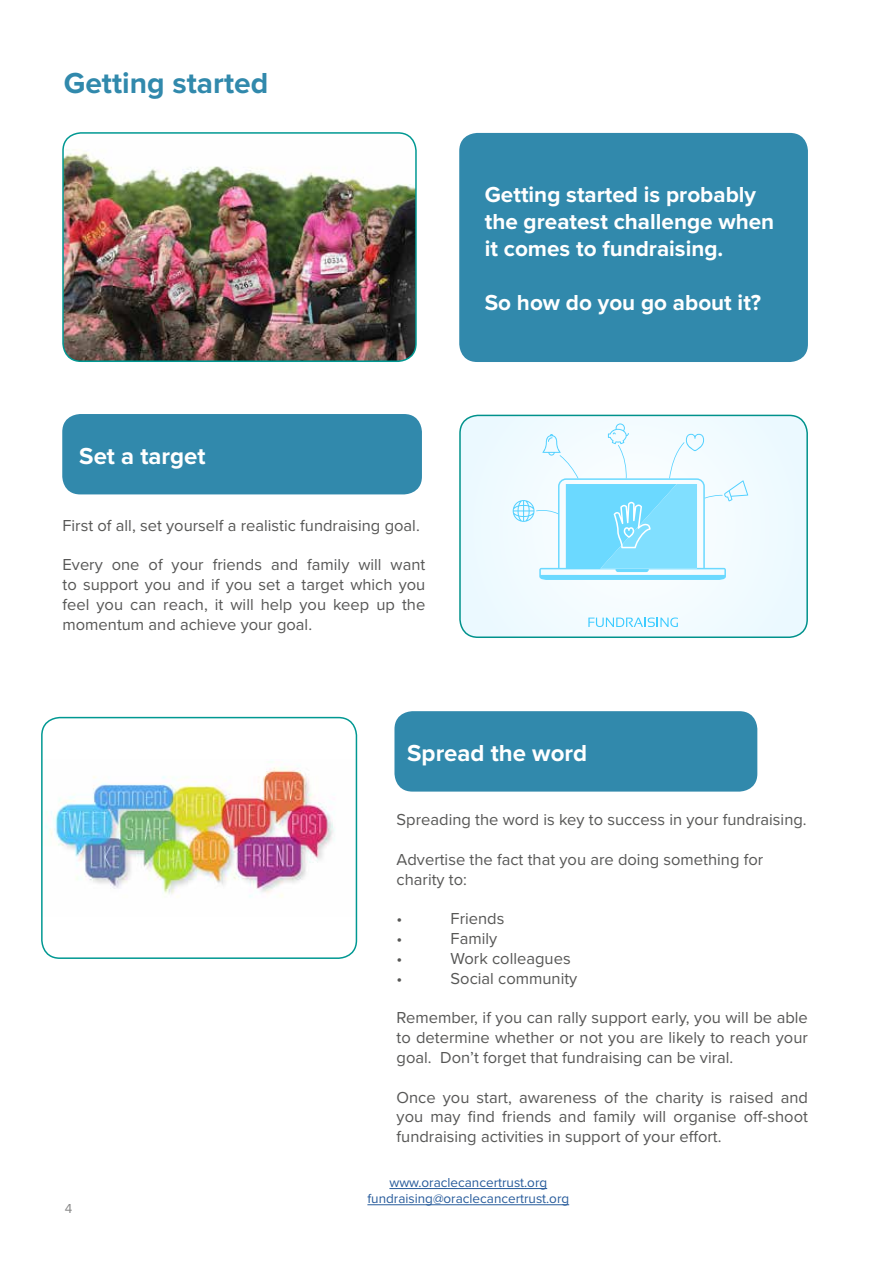
<style>
.page{position:relative;width:893px;height:1263px;background:#fff}
.page>*{position:absolute;margin:0;border:0;box-sizing:border-box;transform-origin:0 0}
.t1{font:700 30px "Proxima Nova";color:#3189ac}
.t2{font:700 24px "Proxima Nova";color:#fff}
.t3{font:700 22.5px/27px "Proxima Nova";color:#fff}
.t4{font:16.5px/19.8px "Proxima Nova";color:#575756;text-align:justify}
.t5{font:13.5px/16.2px "Proxima Nova";color:#275b9b;text-align:center}
.t6{font:13.5px "Proxima Nova";color:#878787}
</style>
<div class="page">
<hr style="left:389px;top:1188px;width:158px;height:1px;background:#275b9b">
<hr style="left:367px;top:1204px;width:202px;height:1px;background:#275b9b">
<img style="left:63px;top:133px;width:353px;height:228px">
<div style="left:62px;top:132px;width:355px;height:230px;border:2px solid #009892;border-radius:18px"></div>
<div style="left:62px;top:414px;width:360px;height:80px;background:#3189ac;border-radius:18px"></div>
<div style="left:394px;top:711px;width:363px;height:81px;background:#3189ac;border-radius:18px"></div>
<div style="left:459px;top:133px;width:349px;height:229px;background:#3189ac;border-radius:18px"></div>
<img style="left:45px;top:761px;width:290px;height:136px">
<div style="left:41px;top:717px;width:316px;height:242px;border:2px solid #009892;border-radius:18px"></div>
<div style="left:460px;top:415px;width:347px;height:222px;background:#effaff"></div>
<svg style="left:588px;top:617px;width:90px;height:10px"></svg>
<svg style="left:513px;top:423px;width:235px;height:157px"></svg>
<div style="left:459px;top:415px;width:349px;height:223px;border:2px solid #00928c;border-radius:18px"></div>
<h1 class="t1" style="left:64px;top:60px;width:206px">Getting started</h1>
<h2 class="t2" style="left:79px;top:438px;width:128px">Set a target</h2>
<p class="t4" style="left:63px;top:514px;width:359px">First of all, set yourself a realistic fundraising goal.</p>
<p class="t4" style="left:63px;top:554px;width:364px">Every one of your friends and family will want to support you and if you set a target which you feel you can reach, it will help you keep up the momentum and achieve your goal.</p>
<h3 class="t3" style="left:485px;top:181px;width:291px">Getting started is probably the greatest challenge when it comes to fundraising.</h3>
<h3 class="t3" style="left:485px;top:289px;width:278px">So how do you go about it?</h3>
<h2 class="t2" style="left:407px;top:735px;width:181px">Spread the word</h2>
<p class="t6" style="left:65px;top:1199px;width:9px">4</p>
<p class="t4" style="left:397px;top:809px;width:412px">Spreading the word is key to success in your fundraising.</p>
<p class="t4" style="left:397px;top:849px;width:368px">Advertise the fact that you are doing something for charity to:</p>
<p class="t4" style="left:397px;top:908px;width:7px">•</p>
<p class="t4" style="left:451px;top:908px;width:55px">Friends</p>
<p class="t4" style="left:397px;top:928px;width:7px">•</p>
<p class="t4" style="left:451px;top:928px;width:48px">Family</p>
<p class="t4" style="left:397px;top:948px;width:7px">•</p>
<p class="t4" style="left:451px;top:948px;width:122px">Work colleagues</p>
<p class="t4" style="left:397px;top:968px;width:7px">•</p>
<p class="t4" style="left:451px;top:968px;width:128px">Social community</p>
<p class="t4" style="left:397px;top:1007px;width:413px">Remember, if you can rally support early, you will be able to determine whether or not you are likely to reach your goal. Don’t forget that fundraising can be viral.</p>
<p class="t4" style="left:397px;top:1086px;width:413px">Once you start, awareness of the charity is raised and you may find friends and family will organise off-shoot fundraising activities in support of your effort.</p>
<p class="t5" style="left:367px;top:1173px;width:203px">www.oraclecancertrust.org fundraising@oraclecancertrust.org</p>
</div>
